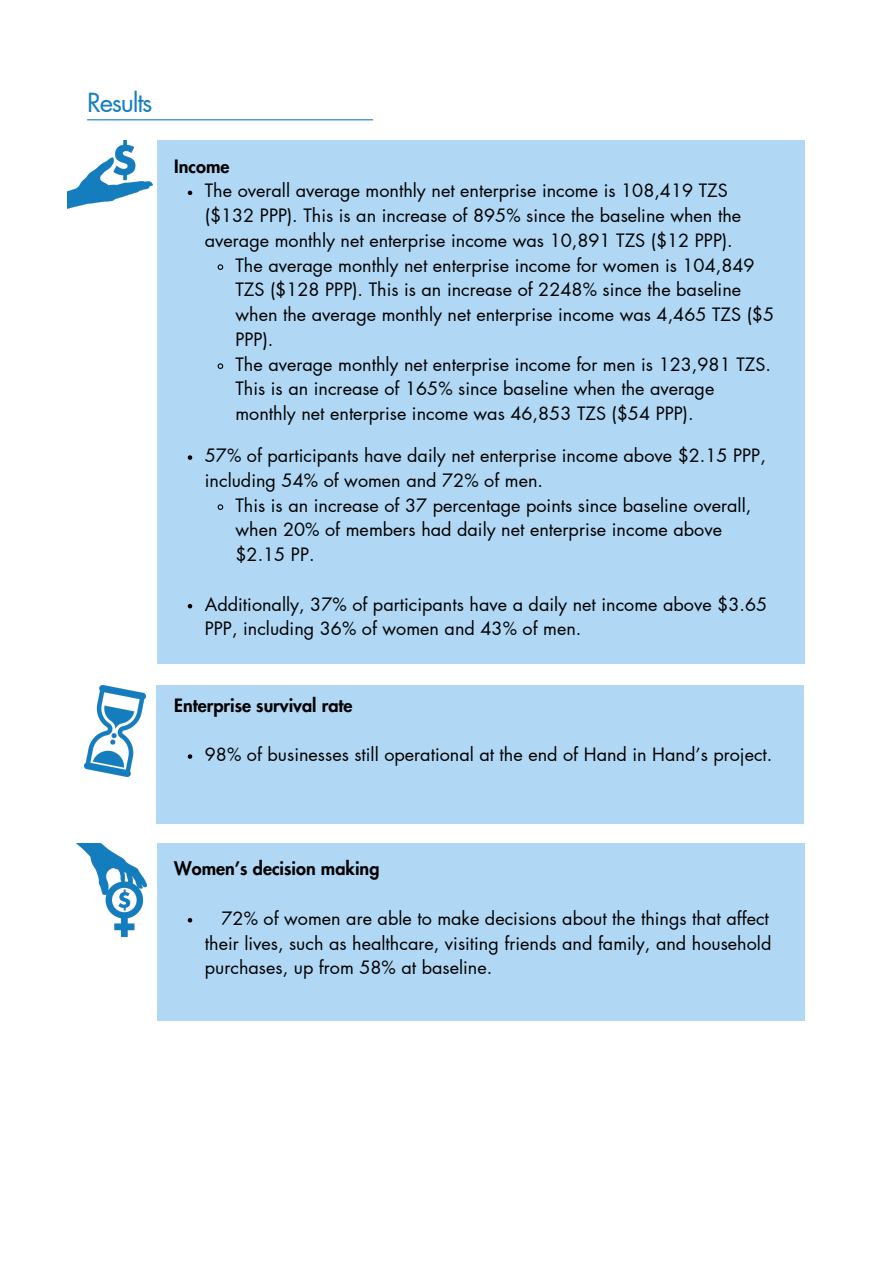
<style>
.page{position:relative;width:894px;height:1264px;background:#fff}
.page>*{position:absolute;margin:0;border:0;box-sizing:border-box;transform-origin:0 0}
.t1{font:25.8px "Futura LT Pro";letter-spacing:-.05em;color:#157ec1}
.t2{font:18px/24.8px "Futura LT Pro";color:#000}
.t3{font:800 18px "Futura LT Pro";color:#000}
</style>
<div class="page">
<hr style="left:87px;top:119px;width:286px;height:1px;background:#157ec1">
<div style="left:157px;top:141px;width:647px;height:354px;background:#b0d8f4"></div>
<svg style="left:188px;top:191px;width:4px;height:4px"></svg>
<svg style="left:217px;top:264px;width:7px;height:6px"></svg>
<svg style="left:217px;top:363px;width:7px;height:6px"></svg>
<div style="left:157px;top:495px;width:647px;height:168px;background:#b0d8f4"></div>
<svg style="left:188px;top:455px;width:4px;height:5px"></svg>
<svg style="left:217px;top:504px;width:7px;height:6px"></svg>
<svg style="left:188px;top:604px;width:4px;height:4px"></svg>
<div style="left:157px;top:685px;width:646px;height:138px;background:#b0d8f4"></div>
<svg style="left:188px;top:754px;width:4px;height:4px"></svg>
<div style="left:157px;top:843px;width:647px;height:177px;background:#b0d8f4"></div>
<svg style="left:188px;top:918px;width:4px;height:4px"></svg>
<img style="left:68px;top:141px;width:84px;height:67px">
<img style="left:85px;top:685px;width:60px;height:91px">
<img style="left:76px;top:843px;width:70px;height:93px">
<h1 class="t1" style="left:87px;top:90px;width:67px">Results</h1>
<p class="t3" style="left:174px;top:158px;width:57px">Income</p>
<h2 class="t2" style="left:205px;top:179px;width:537px">The overall average monthly net enterprise income is 108,419 TZS ($132 PPP). This is an increase of 895% since the baseline when the average monthly net enterprise income was 10,891 TZS ($12 PPP).</h2>
<p class="t2" style="left:235px;top:253px;width:540px">The average monthly net enterprise income for women is 104,849<br>TZS ($128 PPP). This is an increase of 2248% since the baseline when the average monthly net enterprise income was 4,465 TZS ($5<br>PPP).</p>
<p class="t2" style="left:235px;top:352px;width:537px">The average monthly net enterprise income for men is 123,981 TZS.<br>This is an increase of 165% since baseline when the average monthly net enterprise income was 46,853 TZS ($54 PPP).</p>
<p class="t2" style="left:205px;top:444px;width:562px">57% of participants have daily net enterprise income above $2.15 PPP, including 54% of women and 72% of men.</p>
<p class="t2" style="left:235px;top:493px;width:517px">This is an increase of 37 percentage points since baseline overall, when 20% of members had daily net enterprise income above $2.15 PP.</p>
<p class="t2" style="left:205px;top:592px;width:563px">Additionally, 37% of participants have a daily net income above $3.65<br>PPP, including 36% of women and 43% of men.</p>
<p class="t3" style="left:174px;top:696px;width:180px">Enterprise survival rate</p>
<p class="t2" style="left:205px;top:742px;width:569px">98% of businesses still operational at the end of Hand in Hand’s project.</p>
<h2 class="t3" style="left:174px;top:860px;width:207px">Women’s decision making</h2>
<p class="t2" style="left:205px;top:906px;width:568px;text-indent:17px">72% of women are able to make decisions about the things that affect their lives, such as healthcare, visiting friends and family, and household purchases, up from 58% at baseline.</p>
</div>
